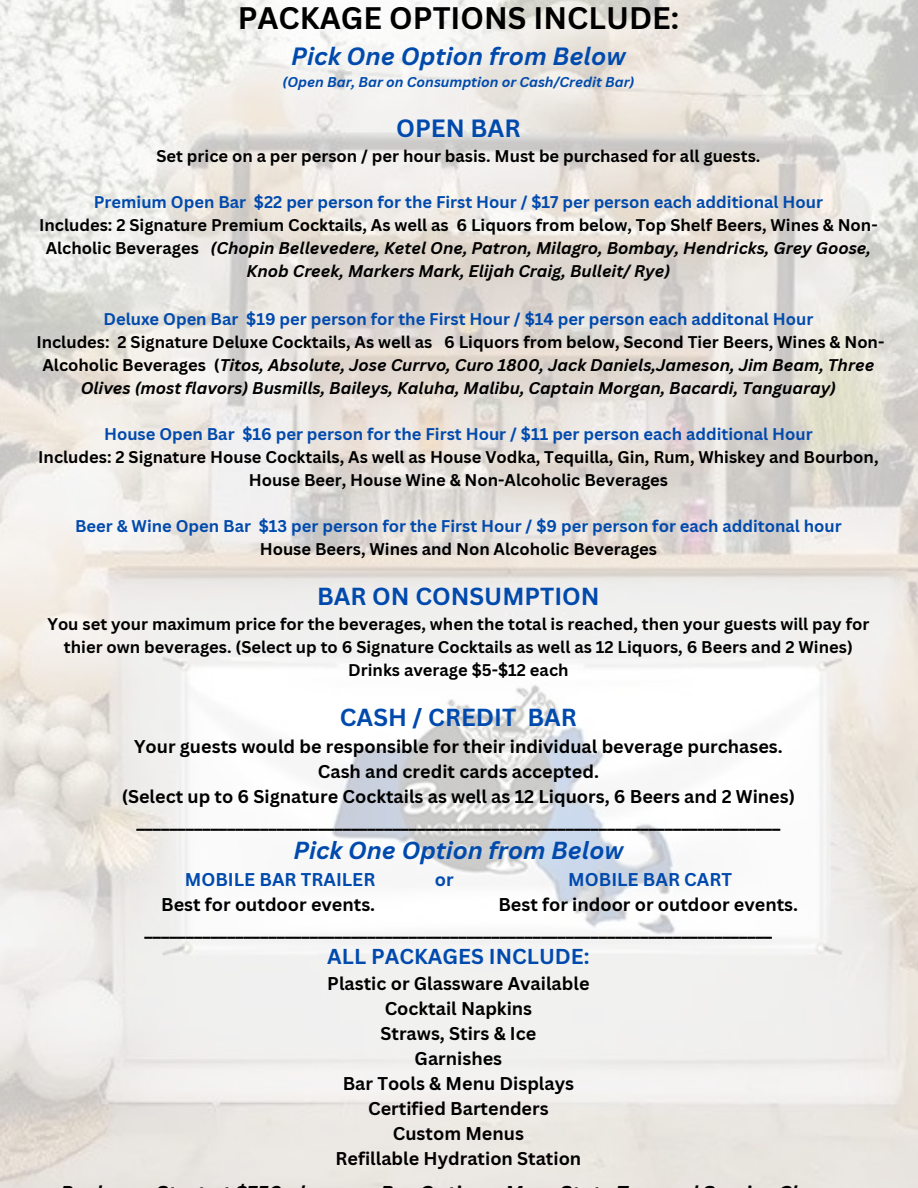
<style>
.page{position:relative;width:918px;height:1188px;background:#fff}
.page>*{position:absolute;margin:0;border:0;box-sizing:border-box;transform-origin:0 0}
.t1{font:700 30.3px "Canva Sans";color:#000}
.t2{font:italic 700 24.3px "Canva Sans";color:#004aad}
.t3{font:700 24.3px "Canva Sans";color:#004aad}
.t4{font:700 24px "Canva Sans";color:#004aad}
.t5{font:italic 700 24px "Canva Sans";color:#004aad}
.t6{font:700 21px "Canva Sans";color:#004aad}
.t7{font:700 18px/25px "Canva Sans";color:#000;text-align:center}
.t8{font:700 18px "Canva Sans";color:#004aad}
.t9{font:italic 700 16.5px/23px "Canva Sans";color:#000;text-align:center}
.t10{font:700 16.5px/23px "Canva Sans";color:#000;text-align:center}
.t11{font:700 16.5px "Canva Sans";color:#004aad}
.t12{font:italic 700 13.8px "Canva Sans";color:#004aad}
.s1{font-style:normal}
</style>
<div class="page">
<img style="left:0;top:0;width:918px;height:1188px">
<h1 class="t1" style="left:238px;top:-3px;width:443px">PACKAGE OPTIONS INCLUDE:</h1>
<h2 class="t2" style="left:291px;top:39px;width:336px">Pick One Option from Below</h2>
<p class="t12" style="left:282px;top:73px;width:353px">(Open Bar, Bar on Consumption or Cash/Credit Bar)</p>
<h2 class="t3" style="left:396px;top:111px;width:126px">OPEN BAR</h2>
<p class="t10" style="left:156px;top:145px;width:606px">Set price on a per person / per hour basis. Must be purchased for all guests.</p>
<p class="t11" style="left:94px;top:191px;width:731px">Premium Open Bar $22 per person for the First Hour / $17 per person each additional Hour</p>
<p class="t9" style="left:39px;top:214px;width:840px"><span class="s1">Includes: 2 Signature Premium Cocktails, As well as 6 Liquors from below, Top Shelf Beers, Wines &amp; Non-<br>Alcholic Beverages</span> (Chopin Bellevedere, Ketel One, Patron, Milagro, Bombay, Hendricks, Grey Goose,<br>Knob Creek, Markers Mark, Elijah Craig, Bulleit/ Rye)</p>
<p class="t11" style="left:103px;top:308px;width:711px">Deluxe Open Bar $19 per person for the First Hour / $14 per person each additonal Hour</p>
<p class="t9" style="left:36px;top:331px;width:850px"><span class="s1">Includes: 2 Signature Deluxe Cocktails, As well as 6 Liquors from below, Second Tier Beers, Wines &amp; Non-<br>Alcoholic Beverages (</span>Titos, Absolute, Jose Currvo, Curo 1800, Jack Daniels,Jameson, Jim Beam, Three<br>Olives (most flavors) Busmills, Baileys, Kaluha, Malibu, Captain Morgan, Bacardi, Tanguaray)</p>
<p class="t11" style="left:104px;top:423px;width:710px">House Open Bar $16 per person for the First Hour / $11 per person each additional Hour</p>
<p class="t10" style="left:38px;top:446px;width:842px">Includes: 2 Signature House Cocktails, As well as House Vodka, Tequilla, Gin, Rum, Whiskey and Bourbon,<br>House Beer, House Wine &amp; Non-Alcoholic Beverages</p>
<p class="t11" style="left:75px;top:515px;width:768px">Beer &amp; Wine Open Bar $13 per person for the First Hour / $9 per person for each additonal hour</p>
<p class="t10" style="left:260px;top:538px;width:399px">House Beers, Wines and Non Alcoholic Beverages</p>
<h3 class="t4" style="left:317px;top:579px;width:284px">BAR ON CONSUMPTION</h3>
<p class="t10" style="left:47px;top:613px;width:823px">You set your maximum price for the beverages, when the total is reached, then your guests will pay for thier own beverages. (Select up to 6 Signature Cocktails as well as 12 Liquors, 6 Beers and 2 Wines)<br>Drinks average $5-$12 each</p>
<h3 class="t4" style="left:340px;top:700px;width:239px">CASH / CREDIT BAR</h3>
<p class="t7" style="left:122px;top:733px;width:675px">Your guests would be responsible for their individual beverage purchases.<br>Cash and credit cards accepted.<br>(Select up to 6 Signature Cocktails as well as 12 Liquors, 6 Beers and 2 Wines) ______________________________________________________________________________</p>
<h3 class="t5" style="left:294px;top:834px;width:331px">Pick One Option from Below</h3>
<p class="t8" style="left:185px;top:867px;width:192px">MOBILE BAR TRAILER</p>
<p class="t8" style="left:435px;top:867px;width:20px">or</p>
<p class="t8" style="left:568px;top:867px;width:165px">MOBILE BAR CART</p>
<p class="t7" style="left:161px;top:892px;width:216px">Best for outdoor events.</p>
<p class="t7" style="left:145px;top:892px;width:655px;text-align:left;text-indent:354px">Best for indoor or outdoor events. ____________________________________________________________________________</p>
<p class="t6" style="left:327px;top:942px;width:264px">ALL PACKAGES INCLUDE:</p>
<p class="t7" style="left:327px;top:971px;width:264px">Plastic or Glassware Available<br>Cocktail Napkins<br>Straws, Stirs &amp; Ice<br>Garnishes<br>Bar Tools &amp; Menu Displays<br>Certified Bartenders<br>Custom Menus<br>Refillable Hydration Station</p>
</div>
